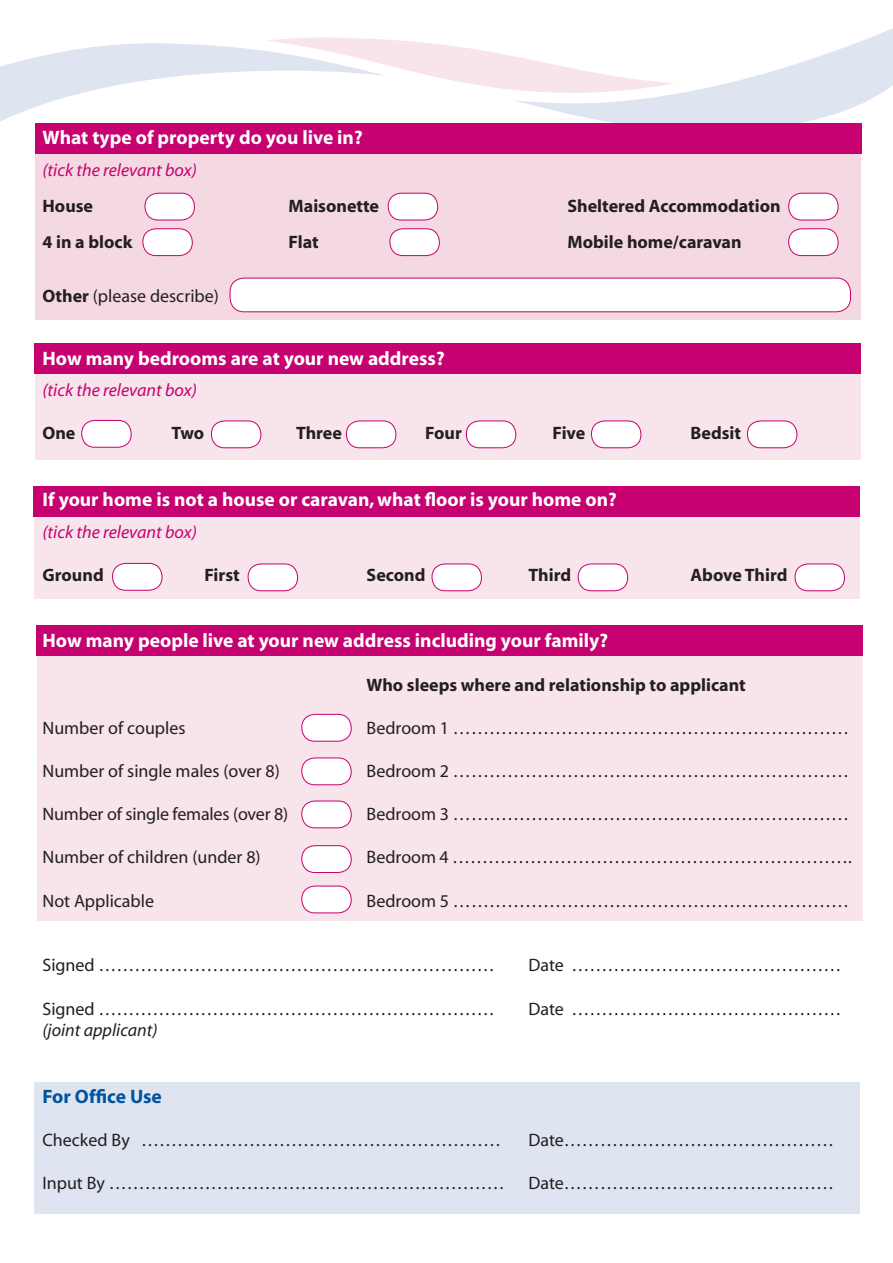
<style>
.page{position:relative;width:893px;height:1263px;background:#fff}
.page>*{position:absolute;margin:0;border:0;box-sizing:border-box;transform-origin:0 0}
.t1{font:700 19.5px "Myriad";color:#fff}
.t2{font:700 19.5px "Myriad";color:#01539e}
.t3{font:18px "Myriad";color:#231f20}
.t4{font:700 18px "Myriad";color:#231f20}
.t5{font:italic 18px "Myriad";color:#c60170}
.t6{font:italic 18px "Myriad";color:#231f20}
.s1{font-weight:700}
</style>
<div class="page">
<svg style="left:0;top:28px;width:893px;height:628px"></svg>
<div style="left:34px;top:1082px;width:826px;height:132px;background:#dfe4f1"></div>
<div style="left:37px;top:646px;width:826px;height:275px;background:#f8e4eb"></div>
<div style="left:34px;top:490px;width:826px;height:109px;background:#f8e4eb"></div>
<div style="left:35px;top:351px;width:826px;height:109px;background:#f8e4eb"></div>
<div style="left:35px;top:137px;width:826px;height:183px;background:#f5d9e2"></div>
<div style="left:36px;top:625px;width:827px;height:30px;background:#c60170"></div>
<div style="left:34px;top:486px;width:826px;height:30px;background:#c60170"></div>
<div style="left:34px;top:343px;width:827px;height:31px;background:#c60170"></div>
<div style="left:35px;top:124px;width:827px;height:30px;background:#c60170"></div>
<div style="left:230px;top:278px;width:620px;height:34px;background:#fff;border-radius:14px"></div>
<div style="left:230px;top:278px;width:621px;height:34px;border:1px solid #c60170;border-radius:14px"></div>
<div style="left:145px;top:193px;width:49px;height:27px;background:#fff;border-radius:13px"></div>
<div style="left:145px;top:193px;width:50px;height:27px;border:1px solid #c60170;border-radius:13px"></div>
<div style="left:388px;top:193px;width:50px;height:27px;background:#fff;border-radius:13px"></div>
<div style="left:388px;top:193px;width:50px;height:27px;border:1px solid #c60170;border-radius:13px"></div>
<div style="left:789px;top:193px;width:49px;height:27px;background:#fff;border-radius:13px"></div>
<div style="left:788px;top:193px;width:50px;height:27px;border:1px solid #c60170;border-radius:13px"></div>
<div style="left:143px;top:229px;width:49px;height:27px;background:#fff;border-radius:13px"></div>
<div style="left:142px;top:228px;width:51px;height:28px;border:1px solid #c60170;border-radius:13px"></div>
<div style="left:390px;top:229px;width:49px;height:27px;background:#fff;border-radius:13px"></div>
<div style="left:389px;top:228px;width:51px;height:28px;border:1px solid #c60170;border-radius:13px"></div>
<div style="left:789px;top:229px;width:49px;height:27px;background:#fff;border-radius:13px"></div>
<div style="left:788px;top:228px;width:50px;height:28px;border:1px solid #c60170;border-radius:13px"></div>
<div style="left:82px;top:420px;width:49px;height:27px;background:#fff;border-radius:13px"></div>
<div style="left:81px;top:420px;width:51px;height:28px;border:1px solid #c60170;border-radius:13px"></div>
<div style="left:211px;top:421px;width:50px;height:27px;background:#fff;border-radius:13px"></div>
<div style="left:211px;top:420px;width:50px;height:28px;border:1px solid #c60170;border-radius:13px"></div>
<div style="left:346px;top:421px;width:50px;height:27px;background:#fff;border-radius:13px"></div>
<div style="left:346px;top:420px;width:50px;height:28px;border:1px solid #c60170;border-radius:13px"></div>
<div style="left:466px;top:421px;width:50px;height:27px;background:#fff;border-radius:13px"></div>
<div style="left:466px;top:420px;width:50px;height:28px;border:1px solid #c60170;border-radius:13px"></div>
<div style="left:591px;top:421px;width:50px;height:27px;background:#fff;border-radius:13px"></div>
<div style="left:591px;top:420px;width:50px;height:28px;border:1px solid #c60170;border-radius:13px"></div>
<div style="left:747px;top:421px;width:50px;height:27px;background:#fff;border-radius:13px"></div>
<div style="left:747px;top:420px;width:50px;height:28px;border:1px solid #c60170;border-radius:13px"></div>
<div style="left:113px;top:563px;width:49px;height:27px;background:#fff;border-radius:13px"></div>
<div style="left:112px;top:563px;width:50px;height:28px;border:1px solid #c60170;border-radius:13px"></div>
<div style="left:248px;top:564px;width:50px;height:27px;background:#fff;border-radius:13px"></div>
<div style="left:248px;top:563px;width:50px;height:28px;border:1px solid #c60170;border-radius:13px"></div>
<div style="left:432px;top:564px;width:49px;height:27px;background:#fff;border-radius:13px"></div>
<div style="left:432px;top:563px;width:50px;height:28px;border:1px solid #c60170;border-radius:13px"></div>
<div style="left:578px;top:564px;width:50px;height:27px;background:#fff;border-radius:13px"></div>
<div style="left:578px;top:563px;width:50px;height:28px;border:1px solid #c60170;border-radius:13px"></div>
<div style="left:795px;top:564px;width:49px;height:27px;background:#fff;border-radius:13px"></div>
<div style="left:795px;top:563px;width:50px;height:28px;border:1px solid #c60170;border-radius:13px"></div>
<div style="left:302px;top:714px;width:49px;height:27px;background:#fff;border-radius:13px"></div>
<div style="left:301px;top:714px;width:51px;height:28px;border:1px solid #c60170;border-radius:13px"></div>
<div style="left:302px;top:758px;width:49px;height:27px;background:#fff;border-radius:13px"></div>
<div style="left:301px;top:757px;width:51px;height:28px;border:1px solid #c60170;border-radius:13px"></div>
<div style="left:302px;top:801px;width:49px;height:27px;background:#fff;border-radius:13px"></div>
<div style="left:301px;top:801px;width:51px;height:27px;border:1px solid #c60170;border-radius:13px"></div>
<div style="left:302px;top:846px;width:49px;height:26px;background:#fff;border-radius:13px"></div>
<div style="left:301px;top:845px;width:51px;height:28px;border:1px solid #c60170;border-radius:13px"></div>
<div style="left:302px;top:886px;width:49px;height:27px;background:#fff;border-radius:13px"></div>
<div style="left:301px;top:886px;width:51px;height:27px;border:1px solid #c60170;border-radius:13px"></div>
<p class="t1" style="left:43px;top:128px;width:322px">What type of property do you live in?</p>
<p class="t5" style="left:43px;top:161px;width:156px">(tick the relevant box)</p>
<p class="t4" style="left:43px;top:196px;width:52px">House</p>
<p class="t4" style="left:289px;top:196px;width:92px">Maisonette</p>
<p class="t4" style="left:568px;top:196px;width:215px">Sheltered Accommodation</p>
<p class="t4" style="left:43px;top:232px;width:91px">4 in a block</p>
<p class="t4" style="left:289px;top:232px;width:32px">Flat</p>
<p class="t4" style="left:568px;top:232px;width:176px">Mobile home/caravan</p>
<p class="t3" style="left:43px;top:287px;width:178px"><span class="s1">Other</span> (please describe)</p>
<p class="t1" style="left:43px;top:348px;width:404px">How many bedrooms are at your new address?</p>
<p class="t5" style="left:43px;top:381px;width:156px">(tick the relevant box)</p>
<p class="t4" style="left:43px;top:424px;width:34px">One</p>
<p class="t4" style="left:172px;top:424px;width:34px">Two</p>
<p class="t4" style="left:296px;top:424px;width:47px">Three</p>
<p class="t4" style="left:425px;top:424px;width:38px">Four</p>
<p class="t4" style="left:553px;top:424px;width:34px">Five</p>
<p class="t4" style="left:691px;top:424px;width:52px">Bedsit</p>
<p class="t1" style="left:43px;top:489px;width:576px">If your home is not a house or caravan, what floor is your home on?</p>
<p class="t5" style="left:43px;top:522px;width:156px">(tick the relevant box)</p>
<p class="t4" style="left:43px;top:565px;width:63px">Ground</p>
<p class="t4" style="left:205px;top:565px;width:37px">First</p>
<p class="t4" style="left:367px;top:565px;width:60px">Second</p>
<p class="t4" style="left:529px;top:565px;width:44px">Third</p>
<p class="t4" style="left:691px;top:565px;width:98px">Above Third</p>
<p class="t1" style="left:43px;top:631px;width:567px">How many people live at your new address including your family?</p>
<p class="t4" style="left:367px;top:675px;width:381px">Who sleeps where and relationship to applicant</p>
<p class="t3" style="left:43px;top:719px;width:145px">Number of couples</p>
<p class="t3" style="left:367px;top:719px;width:484px">Bedroom 1 …………………………………………………………</p>
<p class="t3" style="left:43px;top:762px;width:239px">Number of single males (over 8)</p>
<p class="t3" style="left:367px;top:762px;width:484px">Bedroom 2 …………………………………………………………</p>
<p class="t3" style="left:43px;top:805px;width:247px">Number of single females (over 8)</p>
<p class="t3" style="left:367px;top:805px;width:484px">Bedroom 3 …………………………………………………………</p>
<p class="t3" style="left:43px;top:848px;width:220px">Number of children (under 8)</p>
<p class="t3" style="left:367px;top:848px;width:487px">Bedroom 4 ………………………………………………………….</p>
<p class="t3" style="left:43px;top:891px;width:113px">Not Applicable</p>
<p class="t3" style="left:367px;top:891px;width:484px">Bedroom 5 …………………………………………………………</p>
<p class="t3" style="left:43px;top:956px;width:454px">Signed …………………………………………………………</p>
<p class="t3" style="left:529px;top:956px;width:315px">Date ………………………………………</p>
<p class="t3" style="left:43px;top:999px;width:454px">Signed …………………………………………………………</p>
<p class="t3" style="left:529px;top:999px;width:315px">Date ………………………………………</p>
<p class="t6" style="left:43px;top:1021px;width:116px">(joint applicant)</p>
<p class="t2" style="left:43px;top:1086px;width:121px">For Office Use</p>
<p class="t3" style="left:43px;top:1131px;width:460px">Checked By ……………………………………………………</p>
<p class="t3" style="left:529px;top:1131px;width:307px">Date………………………………………</p>
<p class="t3" style="left:43px;top:1174px;width:464px">Input By …………………………………………………………</p>
<p class="t3" style="left:529px;top:1174px;width:307px">Date………………………………………</p>
</div>
